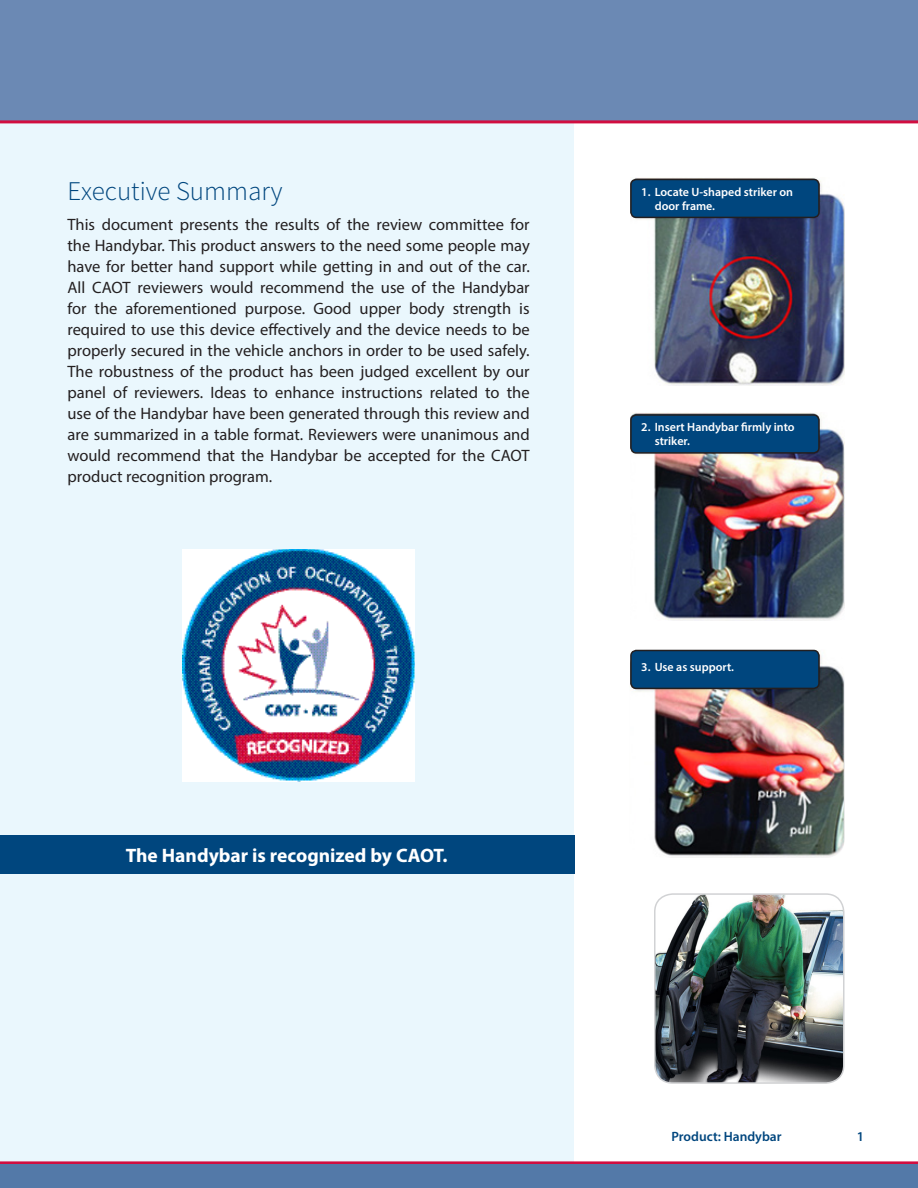
<style>
.page{position:relative;width:918px;height:1188px;background:#fff}
.page>*{position:absolute;margin:0;border:0;box-sizing:border-box;transform-origin:0 0}
.Header_18_pt{font:300 27px "Source Sans Pro";color:#00467e}
.Header_18_pt-2{font:700 19.5px "Myriad Pro";color:#fff}
.Body_text{font:16.5px/21px "Myriad Pro";color:#231f20;text-align:justify}
.t1{font:600 13.5px "Myriad Pro";color:#00467e}
.Body_text_FIRST{font:600 12px/14.4px "Myriad Pro";color:#fff}
</style>
<div class="page">
<div style="left:0;top:78px;width:573px;height:1088px;background:#eaf7fd"></div>
<div style="left:0;top:0;width:918px;height:122px;background:#6b89b4"></div>
<hr style="left:0;top:1161px;width:918px;height:3px;background:#d10e40">
<hr style="left:0;top:120px;width:918px;height:3px;background:#d10e40">
<img style="left:655px;top:894px;width:189px;height:189px">
<div style="left:654px;top:893px;width:190px;height:191px;border:2px solid #d1d2d4;border-radius:18px"></div>
<img style="left:631px;top:178px;width:213px;height:207px">
<img style="left:631px;top:413px;width:213px;height:208px">
<img style="left:630px;top:650px;width:214px;height:208px">
<img style="left:183px;top:549px;width:232px;height:232px">
<div style="left:0;top:836px;width:575px;height:38px;background:#00467e"></div>
<div style="left:0;top:1164px;width:918px;height:24px;background:#5379a8"></div>
<div style="left:631px;top:179px;width:188px;height:38px;background:#00467e;border-radius:5px"></div>
<div style="left:630px;top:179px;width:190px;height:39px;border:2px solid #231f20;border-radius:5px"></div>
<div style="left:631px;top:415px;width:188px;height:38px;background:#00467e;border-radius:5px"></div>
<div style="left:630px;top:414px;width:190px;height:40px;border:2px solid #231f20;border-radius:5px"></div>
<div style="left:631px;top:650px;width:188px;height:38px;background:#00467e;border-radius:5px"></div>
<div style="left:630px;top:650px;width:190px;height:39px;border:2px solid #231f20;border-radius:5px"></div>
<p class="Header_18_pt" style="left:68px;top:174px;width:217px">Executive Summary</p>
<p class="Body_text" style="left:68px;top:214px;width:464px">This document presents the results of the review committee for the Handybar. This product answers to the need some people may have for better hand support while getting in and out of the car.<br>All CAOT reviewers would recommend the use of the Handybar for the aforementioned purpose. Good upper body strength is required to use this device effectively and the device needs to be properly secured in the vehicle anchors in order to be used safely.<br>The robustness of the product has been judged excellent by our panel of reviewers. Ideas to enhance instructions related to the use of the Handybar have been generated through this review and are summarized in a table format. Reviewers were unanimous and would recommend that the Handybar be accepted for the CAOT product recognition program.</p>
<p class="Header_18_pt-2" style="left:126px;top:842px;width:323px">The Handybar is recognized by CAOT.</p>
<p class="Body_text_FIRST" style="left:655px;top:184px;width:140px;text-indent:-14px">1. Locate U-shaped striker on door frame.</p>
<p class="Body_text_FIRST" style="left:655px;top:420px;width:141px;text-indent:-14px">2. Insert Handybar firmly into striker.</p>
<p class="Body_text_FIRST" style="left:641px;top:660px;width:94px">3. Use as support.</p>
<p class="t1" style="left:672px;top:1128px;width:111px">Product: Handybar</p>
<p class="t1" style="left:857px;top:1128px;width:9px">1</p>
</div>
